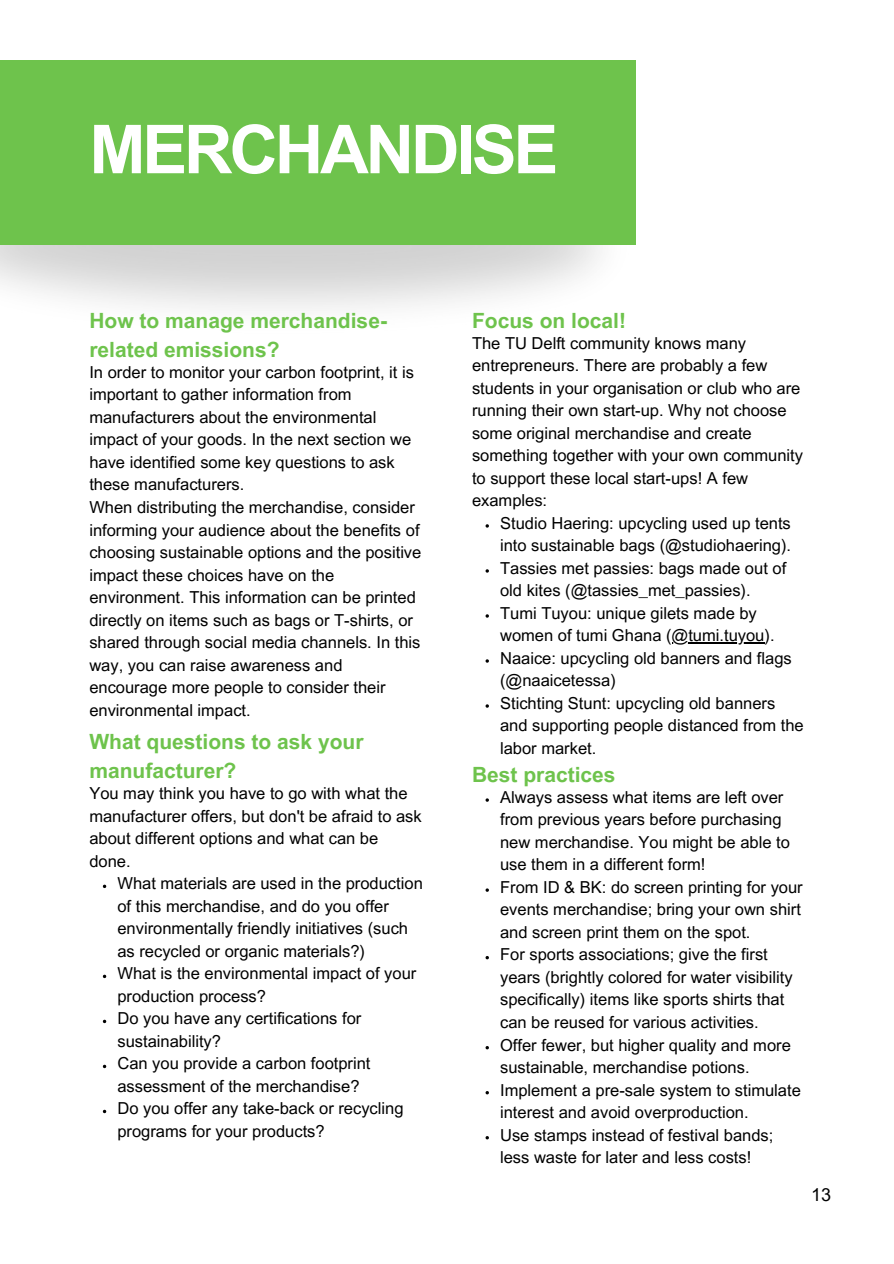
<style>
.page{position:relative;width:894px;height:1264px;background:#fff}
.page>*{position:absolute;margin:0;border:0;box-sizing:border-box;transform-origin:0 0}
.t1{font:700 67.5px "Arial MT Pro";letter-spacing:-.05em;color:#fff}
.t2{font:700 21px/29.2px "Arial MT Pro";color:#6ec34c}
.t3{font:18px "Arial MT Pro";color:#000}
.t4{font:16.5px/22.5px "Arial MT Pro";color:#000}
</style>
<div class="page">
<img style="left:0;top:151px;width:636px;height:158px">
<div style="left:0;top:60px;width:635px;height:185px;background:#6ec34c"></div>
<hr style="left:671px;top:642px;width:93px;height:1px;background:#000">
<svg style="left:103px;top:884px;width:3px;height:4px"></svg>
<svg style="left:485px;top:956px;width:4px;height:3px"></svg>
<svg style="left:485px;top:1046px;width:4px;height:3px"></svg>
<svg style="left:485px;top:1091px;width:4px;height:3px"></svg>
<svg style="left:485px;top:1136px;width:4px;height:3px"></svg>
<h1 class="t1" style="left:89px;top:124px;width:470px">MERCHANDISE</h1>
<h2 class="t2" style="left:89px;top:308px;width:299px">How to manage merchandise&shy;related emissions?</h2>
<p class="t4" style="left:89px;top:363px;width:326px">In order to monitor your carbon footprint, it is important to gather information from manufacturers about the environmental impact of your goods. In the next section we have identified some key questions to ask these manufacturers.</p>
<p class="t4" style="left:89px;top:498px;width:333px">When distributing the merchandise, consider informing your audience about the benefits of choosing sustainable options and the positive impact these choices have on the environment. This information can be printed directly on items such as bags or T-shirts, or shared through social media channels. In this way, you can raise awareness and encourage more people to consider their environmental impact.</p>
<h2 class="t2" style="left:89px;top:729px;width:276px">What questions to ask your manufacturer?</h2>
<p class="t4" style="left:89px;top:784px;width:334px">You may think you have to go with what the manufacturer offers, but don't be afraid to ask about different options and what can be done.</p>
<p class="t4" style="left:117px;top:874px;width:307px">What materials are used in the production of this merchandise, and do you offer environmentally friendly initiatives (such as recycled or organic materials?)</p>
<p class="t4" style="left:117px;top:964px;width:300px">What is the environmental impact of your production process?</p>
<p class="t4" style="left:117px;top:1009px;width:245px">Do you have any certifications for sustainability?</p>
<p class="t4" style="left:117px;top:1054px;width:254px">Can you provide a carbon footprint assessment of the merchandise?</p>
<p class="t4" style="left:117px;top:1099px;width:287px">Do you offer any take-back or recycling programs for your products?</p>
<h2 class="t2" style="left:472px;top:308px;width:155px">Focus on local!</h2>
<h2 class="t4" style="left:472px;top:334px;width:332px">The TU Delft community knows many entrepreneurs. There are probably a few students in your organisation or club who are running their own start-up. Why not choose some original merchandise and create something together with your own community to support these local start-ups! A few examples:</h2>
<p class="t4" style="left:500px;top:514px;width:292px">Studio Haering: upcycling used up tents into sustainable bags (@studiohaering).</p>
<p class="t4" style="left:500px;top:559px;width:287px">Tassies met passies: bags made out of old kites (@tassies_met_passies).</p>
<p class="t4" style="left:500px;top:604px;width:276px">Tumi Tuyou: unique gilets made by women of tumi Ghana (@tumi.tuyou).</p>
<p class="t4" style="left:500px;top:649px;width:293px">Naaice: upcycling old banners and flags (@naaicetessa)</p>
<p class="t4" style="left:500px;top:694px;width:305px">Stichting Stunt: upcycling old banners and supporting people distanced from the</p>
<p class="t4" style="left:500px;top:739px;width:98px">labor market.</p>
<p class="t2" style="left:472px;top:762px;width:145px">Best practices</p>
<p class="t4" style="left:500px;top:788px;width:291px">Always assess what items are left over from previous years before purchasing new merchandise. You might be able to use them in a different form!</p>
<p class="t4" style="left:500px;top:878px;width:304px;text-align:justify">From ID &amp; BK: do screen printing for your events merchandise; bring your own shirt and screen print them on the spot.</p>
<p class="t4" style="left:500px;top:945px;width:294px">For sports associations; give the first years (brightly colored for water visibility specifically) items like sports shirts that can be reused for various activities.</p>
<p class="t4" style="left:500px;top:1035px;width:292px">Offer fewer, but higher quality and more sustainable, merchandise potions.</p>
<p class="t4" style="left:500px;top:1080px;width:302px">Implement a pre-sale system to stimulate interest and avoid overproduction.</p>
<p class="t4" style="left:500px;top:1125px;width:275px">Use stamps instead of festival bands; less waste for later and less costs!</p>
<p class="t3" style="left:810px;top:1187px;width:22px">13</p>
</div>
